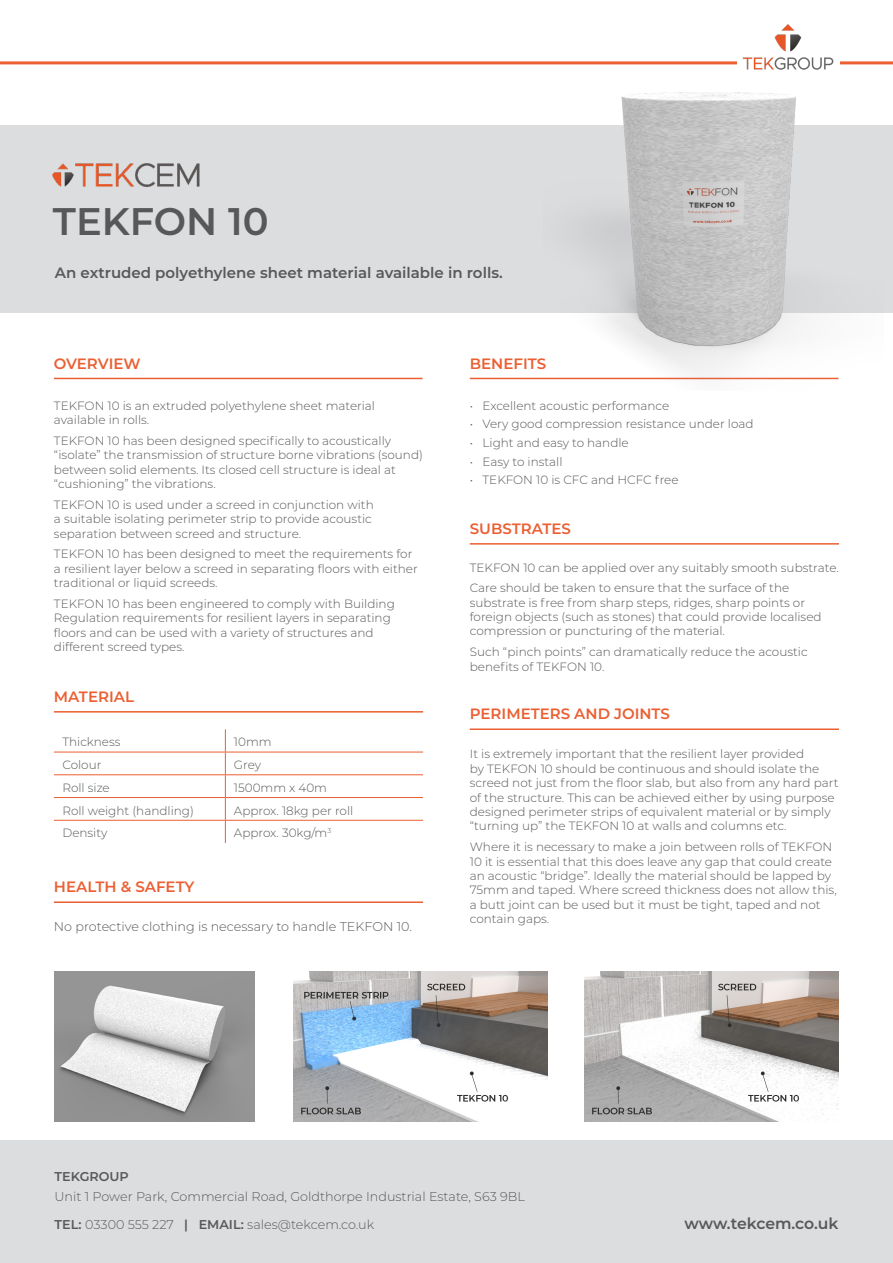
<style>
.page{position:relative;width:893px;height:1263px;background:#fff}
.page>*{position:absolute;margin:0;border:0;box-sizing:border-box;transform-origin:0 0}
.t1{font:600 38.4px "Montserrat";color:#57585a}
.t2{font:600 15.6px "Montserrat";letter-spacing:-.01em;color:#57585a}
.t3{font:600 15px "Montserrat";color:#eb5f32}
.t4{font:600 15px "Montserrat";color:#57585a}
.t5{font:300 12.75px "Montserrat";color:#57585a}
.t6{font:600 12.75px "Montserrat";color:#57585a}
.t7{font:300 12px/14.4px "Montserrat";color:#57585a}
.s1{font-weight:600}
</style>
<div class="page">
<div style="left:0;top:125px;width:893px;height:188px;background:#dcdddf"></div>
<img style="left:52px;top:163px;width:148px;height:24px">
<hr style="left:54px;top:378px;width:369px;height:1px;background:#eb5f32">
<hr style="left:54px;top:711px;width:369px;height:1px;background:#eb5f32">
<hr style="left:54px;top:752px;width:171px;height:1px;background:#eb5f32">
<hr style="left:225px;top:752px;width:198px;height:1px;background:#eb5f32">
<hr style="left:54px;top:774px;width:171px;height:1px;background:#eb5f32">
<hr style="left:225px;top:774px;width:198px;height:1px;background:#eb5f32">
<hr style="left:54px;top:797px;width:171px;height:1px;background:#eb5f32">
<hr style="left:225px;top:797px;width:198px;height:1px;background:#eb5f32">
<hr style="left:54px;top:820px;width:171px;height:1px;background:#eb5f32">
<hr style="left:225px;top:820px;width:198px;height:1px;background:#eb5f32">
<svg style="left:225px;top:729px;width:1px;height:114px"></svg>
<hr style="left:470px;top:728px;width:369px;height:2px;background:#eb5f32">
<hr style="left:470px;top:378px;width:368px;height:1px;background:#eb5f32">
<hr style="left:470px;top:543px;width:369px;height:2px;background:#eb5f32">
<div style="left:0;top:1141px;width:893px;height:122px;background:#dcdddf"></div>
<hr style="left:54px;top:901px;width:369px;height:2px;background:#eb5f32">
<img style="left:54px;top:972px;width:201px;height:150px">
<img style="left:584px;top:972px;width:254px;height:150px">
<img style="left:293px;top:972px;width:254px;height:150px">
<hr style="left:0;top:61px;width:893px;height:3px;background:#eb5f32">
<img style="left:774px;top:24px;width:28px;height:21px">
<img style="left:538px;top:45px;width:345px;height:335px">
<p class="t1" style="left:53px;top:194px;width:217px">TEKFON 10</p>
<p class="t4" style="left:55px;top:262px;width:449px">An extruded polyethylene sheet material available in rolls.</p>
<p class="t3" style="left:54px;top:353px;width:88px">OVERVIEW</p>
<p class="t7" style="left:54px;top:398px;width:323px">TEKFON 10 is an extruded polyethylene sheet material available in rolls.</p>
<p class="t7" style="left:54px;top:433px;width:371px">TEKFON 10 has been designed specifically to acoustically “isolate” the transmission of structure borne vibrations (sound) between solid elements. Its closed cell structure is ideal at “cushioning” the vibrations.</p>
<p class="t7" style="left:54px;top:497px;width:321px">TEKFON 10 is used under a screed in conjunction with a suitable isolating perimeter strip to provide acoustic separation between screed and structure.</p>
<p class="t7" style="left:54px;top:546px;width:365px">TEKFON 10 has been designed to meet the requirements for a resilient layer below a screed in separating floors with either traditional or liquid screeds.</p>
<p class="t7" style="left:54px;top:596px;width:342px">TEKFON 10 has been engineered to comply with Building Regulation requirements for resilient layers in separating floors and can be used with a variety of structures and different screed types.</p>
<p class="t3" style="left:54px;top:686px;width:82px">MATERIAL</p>
<p class="t7" style="left:62px;top:735px;width:60px">Thickness</p>
<p class="t7" style="left:234px;top:735px;width:39px">10mm</p>
<p class="t7" style="left:62px;top:757px;width:41px">Colour</p>
<p class="t7" style="left:234px;top:757px;width:29px">Grey</p>
<p class="t7" style="left:62px;top:780px;width:49px">Roll size</p>
<p class="t7" style="left:234px;top:780px;width:95px">1500mm x 40m</p>
<p class="t7" style="left:62px;top:803px;width:133px">Roll weight (handling)</p>
<p class="t7" style="left:234px;top:803px;width:121px">Approx. 18kg per roll</p>
<p class="t7" style="left:62px;top:826px;width:47px">Density</p>
<p class="t7" style="left:234px;top:826px;width:99px">Approx. 30kg/m<sup>3</sup></p>
<p class="t3" style="left:54px;top:876px;width:142px">HEALTH &amp; SAFETY</p>
<p class="t5" style="left:54px;top:917px;width:360px">No protective clothing is necessary to handle TEKFON 10.</p>
<p class="t3" style="left:470px;top:353px;width:78px">BENEFITS</p>
<p class="t7" style="left:470px;top:398px;width:201px">• Excellent acoustic performance</p>
<p class="t7" style="left:470px;top:416px;width:285px">• Very good compression resistance under load</p>
<p class="t7" style="left:470px;top:435px;width:160px">• Light and easy to handle</p>
<p class="t7" style="left:470px;top:454px;width:94px">• Easy to install</p>
<p class="t7" style="left:470px;top:472px;width:210px">• TEKFON 10 is CFC and HCFC free</p>
<p class="t3" style="left:470px;top:518px;width:103px">SUBSTRATES</p>
<p class="t7" style="left:470px;top:560px;width:371px">TEKFON 10 can be applied over any suitably smooth substrate.</p>
<p class="t7" style="left:470px;top:580px;width:353px">Care should be taken to ensure that the surface of the substrate is free from sharp steps, ridges, sharp points or foreign objects (such as stones) that could provide localised compression or puncturing of the material.</p>
<p class="t7" style="left:470px;top:644px;width:339px">Such “pinch points” can dramatically reduce the acoustic benefits of TEKFON 10.</p>
<p class="t3" style="left:470px;top:703px;width:202px">PERIMETERS AND JOINTS</p>
<p class="t7" style="left:470px;top:746px;width:370px">It is extremely important that the resilient layer provided<br>by TEKFON 10 should be continuous and should isolate the screed not just from the floor slab, but also from any hard part of the structure. This can be achieved either by using purpose designed perimeter strips of equivalent material or by simply “turning up” the TEKFON 10 at walls and columns etc.</p>
<p class="t7" style="left:470px;top:839px;width:368px">Where it is necessary to make a join between rolls of TEKFON 10 it is essential that this does leave any gap that could create an acoustic “bridge”. Ideally the material should be lapped by 75mm and taped. Where screed thickness does not allow this, a butt joint can be used but it must be tight, taped and not contain gaps.</p>
<p class="t6" style="left:54px;top:1168px;width:76px">TEKGROUP</p>
<p class="t5" style="left:54px;top:1188px;width:472px">Unit 1 Power Park, Commercial Road, Goldthorpe Industrial Estate, S63 9BL</p>
<p class="t5" style="left:54px;top:1216px;width:321px"><span class="s1">TEL:</span> 03300 555 227 <span class="s1">| EMAIL:</span> sales@tekcem.co.uk</p>
<p class="t2" style="left:685px;top:1212px;width:155px">www.tekcem.co.uk</p>
</div>
